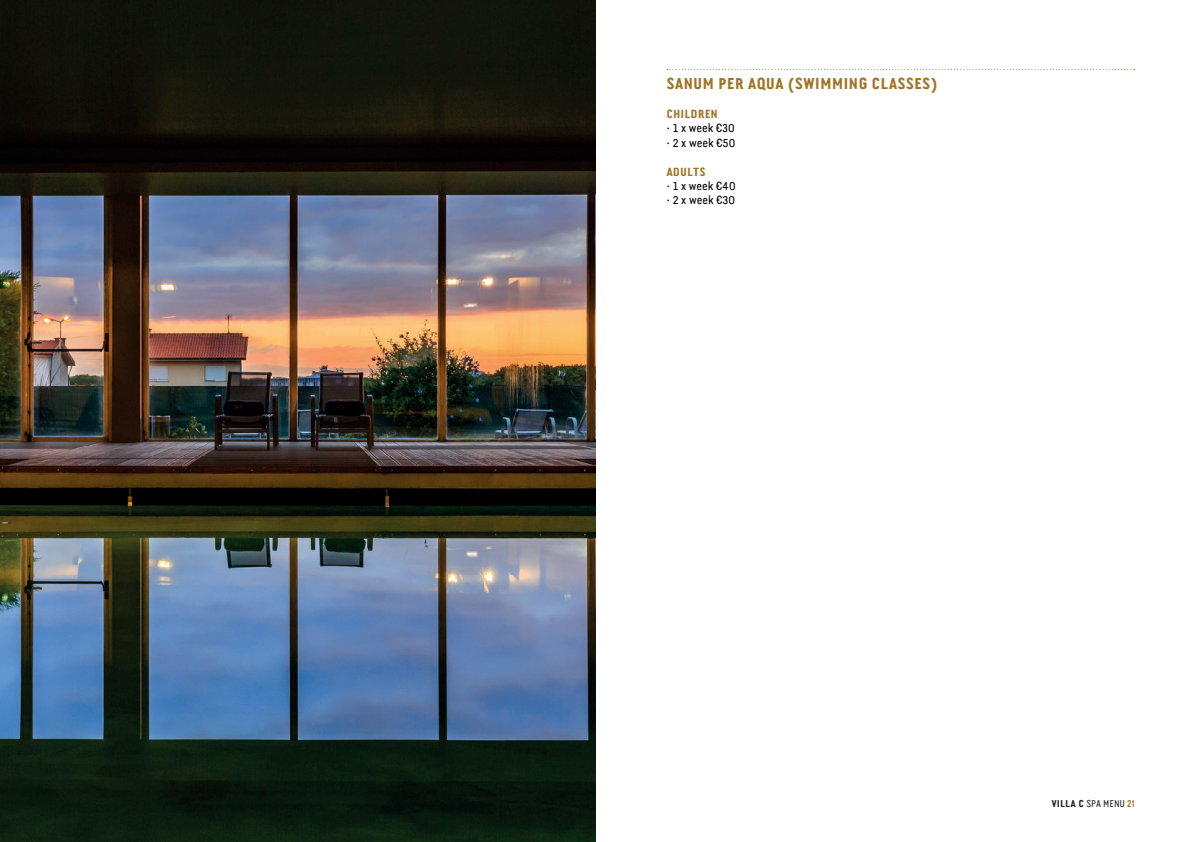
<style>
.page{position:relative;width:1191px;height:842px;background:#fff}
.page>*{position:absolute;margin:0;border:0;box-sizing:border-box;transform-origin:0 0}
.t1{font:16px "Van Condensed LF Bold";color:#a17327}
.t2{font:12px/14.4px "Van Condensed LF Regular";color:#000001}
.t3{font:12px "Van Condensed LF Bold";color:#a17327}
.t4{font:10px "Van Condensed LF Regular";color:#231f20}
.s1{font-family:"Cocogoose Condensed";font-weight:300;font-size:11px}
.s2{font-family:"Van Condensed LF Bold"}
.s3{font-family:"BERNIER Distressed";color:#a2762b}
</style>
<div class="page">
<svg style="left:667px;top:69px;width:467px;height:1px"></svg>
<img style="left:0;top:0;width:595px;height:842px">
<h1 class="t1" style="left:666px;top:74px;width:272px">SANUM PER AQUA (SWIMMING CLASSES)</h1>
<p class="t3" style="left:666px;top:106px;width:53px">CHILDREN</p>
<p class="t2" style="left:666px;top:121px;width:71px"><sup>.</sup> 1 x week <span class="s1">€</span>30 <sup>.</sup> 2 x week <span class="s1">€</span>50</p>
<p class="t3" style="left:666px;top:164px;width:41px">ADULTS</p>
<p class="t2" style="left:666px;top:179px;width:71px"><sup>.</sup> 1 x week <span class="s1">€</span>40 <sup>.</sup> 2 x week <span class="s1">€</span>30</p>
<p class="t4" style="left:1051px;top:797px;width:84px"><span class="s2">VILLA C</span> SPA MENU <span class="s3">21</span></p>
</div>
